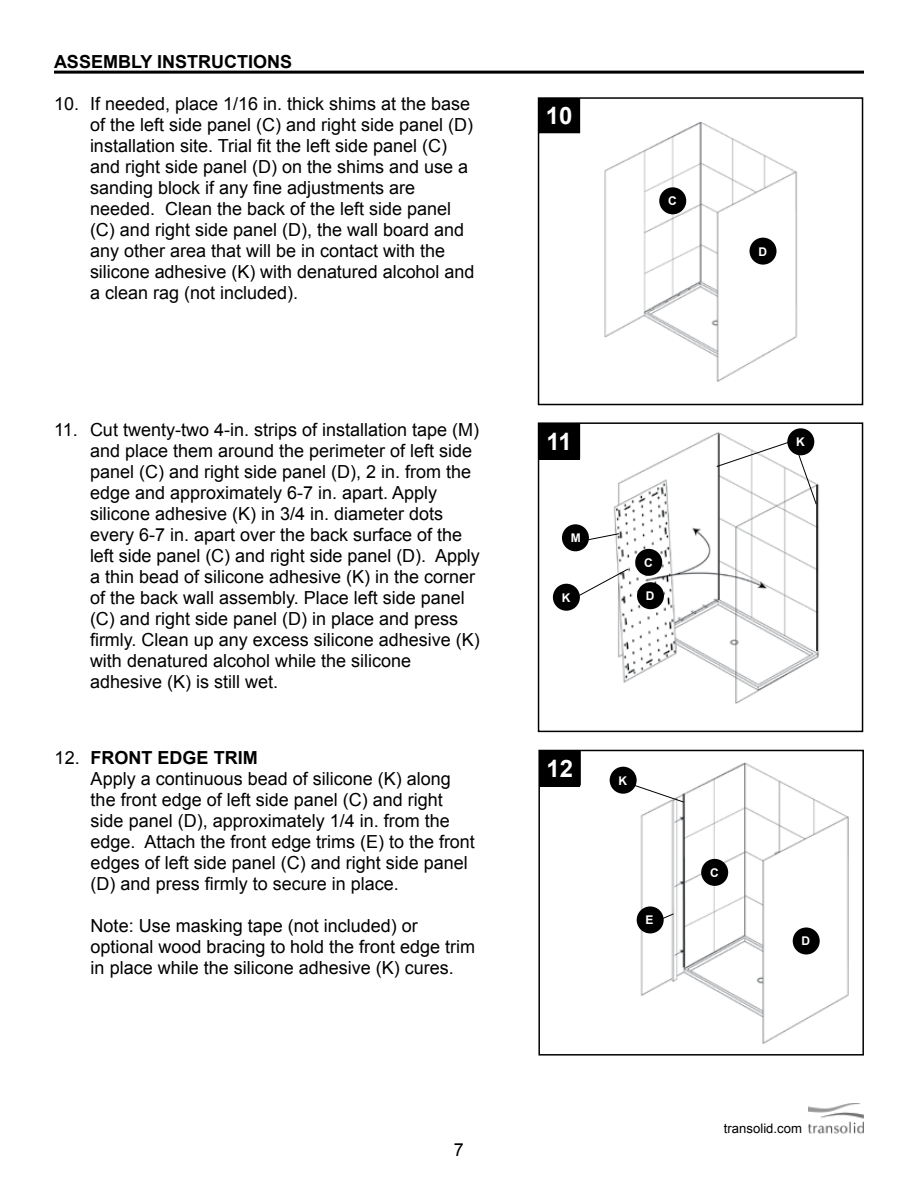
<style>
.page{position:relative;width:918px;height:1188px;background:#fff}
.page>*{position:absolute;margin:0;border:0;box-sizing:border-box;transform-origin:0 0}
.t1{font:700 24px "Arial";color:#fff}
.t2{font:18px/21px "Arial";color:#000}
.t3{font:700 18px "Arial";color:#000}
.t4{font:13.2px "Arial";color:#000}
.t5{font:700 12px "Arial";color:#fff}
.s1{font-weight:400}
</style>
<div class="page">
<img style="left:809px;top:1104px;width:55px;height:29px">
<hr style="left:54px;top:71px;width:810px;height:3px;background:#000">
<img style="left:604px;top:121px;width:194px;height:261px">
<div style="left:538px;top:97px;width:325px;height:308px;border:2px solid #000"></div>
<svg style="left:538px;top:98px;width:42px;height:35px"></svg>
<div style="left:659px;top:187px;width:27px;height:27px;background:#000;border-radius:50%"></div>
<div style="left:750px;top:238px;width:27px;height:27px;background:#000;border-radius:50%"></div>
<div style="left:539px;top:424px;width:40px;height:36px;background:#000"></div>
<svg style="left:579px;top:425px;width:1px;height:34px"></svg>
<img style="left:613px;top:428px;width:206px;height:276px">
<div style="left:538px;top:422px;width:325px;height:310px;border:2px solid #000"></div>
<svg style="left:716px;top:441px;width:75px;height:26px"></svg>
<div style="left:787px;top:428px;width:27px;height:27px;background:#000;border-radius:50%"></div>
<div style="left:637px;top:582px;width:27px;height:27px;background:#000;border-radius:50%"></div>
<svg style="left:573px;top:568px;width:56px;height:31px"></svg>
<svg style="left:588px;top:533px;width:32px;height:8px"></svg>
<div style="left:553px;top:584px;width:27px;height:27px;background:#000;border-radius:50%"></div>
<div style="left:562px;top:524px;width:27px;height:27px;background:#000;border-radius:50%"></div>
<hr style="left:816px;top:485px;width:2px;height:166px;background:#000">
<svg style="left:797px;top:450px;width:20px;height:55px"></svg>
<div style="left:635px;top:549px;width:27px;height:27px;background:#000;border-radius:50%"></div>
<img style="left:621px;top:762px;width:228px;height:282px">
<div style="left:538px;top:750px;width:326px;height:306px;border:2px solid #000"></div>
<div style="left:540px;top:751px;width:40px;height:36px;background:#000"></div>
<svg style="left:539px;top:750px;width:42px;height:35px"></svg>
<div style="left:701px;top:859px;width:27px;height:27px;background:#000;border-radius:50%"></div>
<div style="left:637px;top:906px;width:27px;height:27px;background:#000;border-radius:50%"></div>
<svg style="left:661px;top:913px;width:13px;height:7px"></svg>
<div style="left:793px;top:927px;width:27px;height:27px;background:#000;border-radius:50%"></div>
<div style="left:610px;top:767px;width:27px;height:27px;background:#000;border-radius:50%"></div>
<svg style="left:632px;top:784px;width:53px;height:19px"></svg>
<p class="t3" style="left:54px;top:50px;width:240px">ASSEMBLY INSTRUCTIONS</p>
<p class="t2" style="left:90px;top:94px;width:386px;text-indent:-36px">10. If needed, place 1/16 in. thick shims at the base of the left side panel (C) and right side panel (D) installation site. Trial fit the left side panel (C) and right side panel (D) on the shims and use a sanding block if any fine adjustments are needed. Clean the back of the left side panel (C) and right side panel (D), the wall board and any other area that will be in contact with the silicone adhesive (K) with denatured alcohol and a clean rag (not included).</p>
<h1 class="t1" style="left:546px;top:100px;width:28px">10</h1>
<p class="t5" style="left:669px;top:190px;width:10px">C</p>
<p class="t5" style="left:668px;top:193px;width:10px">C</p>
<p class="t5" style="left:758px;top:243px;width:10px">D</p>
<p class="t2" style="left:90px;top:419px;width:391px;text-indent:-36px">11. Cut twenty-two 4-in. strips of installation tape (M) and place them around the perimeter of left side panel (C) and right side panel (D), 2 in. from the edge and approximately 6-7 in. apart. Apply silicone adhesive (K) in 3/4 in. diameter dots every 6-7 in. apart over the back surface of the left side panel (C) and right side panel (D). Apply a thin bead of silicone adhesive (K) in the corner of the back wall assembly. Place left side panel (C) and right side panel (D) in place and press firmly. Clean up any excess silicone adhesive (K) with denatured alcohol while the silicone adhesive (K) is still wet.</p>
<p class="t3" style="left:55px;top:746px;width:61px"><span class="s1">12.</span> FRONT</p>
<p class="t3" style="left:158px;top:746px;width:26px">EDGE</p>
<p class="t3" style="left:214px;top:746px;width:23px">TRIM</p>
<p class="t2" style="left:91px;top:769px;width:386px">Apply a continuous bead of silicone (K) along the front edge of left side panel (C) and right side panel (D), approximately 1/4 in. from the edge. Attach the front edge trims (E) to the front edges of left side panel (C) and right side panel (D) and press firmly to secure in place.</p>
<p class="t2" style="left:91px;top:916px;width:386px">Note: Use masking tape (not included) or optional wood bracing to hold the front edge trim in place while the silicone adhesive (K) cures.</p>
<h1 class="t1" style="left:547px;top:425px;width:27px">11</h1>
<p class="t5" style="left:571px;top:530px;width:11px">M</p>
<p class="t5" style="left:644px;top:555px;width:10px">C</p>
<p class="t5" style="left:562px;top:590px;width:10px">K</p>
<p class="t5" style="left:646px;top:588px;width:10px">D</p>
<h1 class="t1" style="left:547px;top:752px;width:28px">12</h1>
<p class="t5" style="left:619px;top:773px;width:10px">K</p>
<p class="t5" style="left:646px;top:912px;width:10px">E</p>
<p class="t5" style="left:710px;top:865px;width:10px">C</p>
<p class="t5" style="left:796px;top:434px;width:10px">K</p>
<p class="t5" style="left:802px;top:933px;width:10px">D</p>
<p class="t2" style="left:454px;top:1139px;width:12px">7</p>
<p class="t4" style="left:724px;top:1120px;width:80px">transolid.com</p>
</div>
